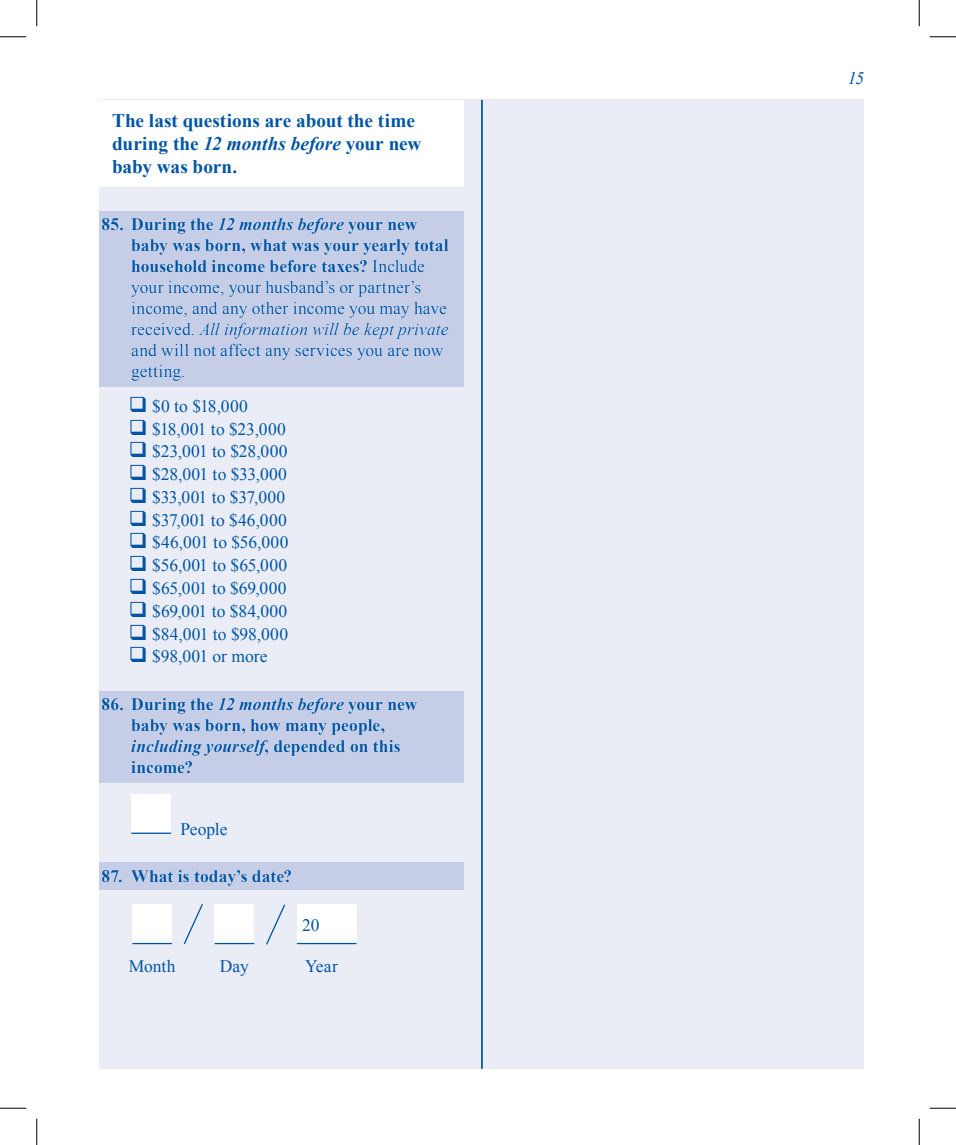
<style>
.page{position:relative;width:956px;height:1145px;background:#fff}
.page>*{position:absolute;margin:0;border:0;box-sizing:border-box;transform-origin:0 0}
.t1{font:700 19.25px/23.1px "Times New Roman";color:#0155a5}
.t2{font:17.5px/22.8px "Times New Roman";letter-spacing:.005em;color:#0155a5}
.t3{font:700 17.5px/21px "Times New Roman";color:#0155a5}
.t4{font:italic 17.5px "Times New Roman";color:#0155a5}
.s1{font-style:italic}
.s2{font-weight:700}
.s3{font-weight:700;font-style:italic}
</style>
<div class="page">
<div style="left:100px;top:100px;width:764px;height:968px;background:#eaedf6"></div>
<hr style="left:481px;top:100px;width:2px;height:968px;background:#0155a5">
<div style="left:100px;top:100px;width:364px;height:86px;background:#fff"></div>
<div style="left:100px;top:211px;width:364px;height:175px;background:#c6cde7"></div>
<div style="left:100px;top:691px;width:364px;height:92px;background:#c6cde7"></div>
<div style="left:131px;top:793px;width:40px;height:40px;background:#fff"></div>
<hr style="left:131px;top:832px;width:40px;height:2px;background:#0155a5">
<div style="left:100px;top:862px;width:364px;height:28px;background:#c6cde7"></div>
<div style="left:132px;top:904px;width:40px;height:39px;background:#fff"></div>
<hr style="left:132px;top:942px;width:40px;height:2px;background:#0155a5">
<div style="left:215px;top:904px;width:39px;height:39px;background:#fff"></div>
<hr style="left:215px;top:942px;width:39px;height:2px;background:#0155a5">
<div style="left:297px;top:904px;width:59px;height:40px;background:#fff"></div>
<hr style="left:297px;top:942px;width:59px;height:2px;background:#0155a5">
<svg style="left:183px;top:904px;width:20px;height:41px"></svg>
<svg style="left:266px;top:904px;width:20px;height:41px"></svg>
<svg style="left:0;top:36px;width:26px;height:1px"></svg>
<svg style="left:929px;top:36px;width:27px;height:1px"></svg>
<svg style="left:0;top:1107px;width:26px;height:1px"></svg>
<svg style="left:929px;top:1107px;width:27px;height:1px"></svg>
<svg style="left:36px;top:0;width:1px;height:26px"></svg>
<svg style="left:36px;top:1118px;width:1px;height:26px"></svg>
<svg style="left:918px;top:0;width:1px;height:26px"></svg>
<svg style="left:918px;top:1118px;width:1px;height:26px"></svg>
<p class="t1" style="left:112px;top:108px;width:311px">The last questions are about the time during the <span class="s1">12 months before</span> your new baby was born.</p>
<p class="t2" style="left:131px;top:213px;width:319px;line-height:21px;text-indent:-30px"><span class="s2">85. During the</span> <span class="s3">12 months before</span> <span class="s2">your new baby was born, what was your yearly total household income before taxes?</span> Include your income, your husband’s or partner’s income, and any other income you may have received. <span class="s1">All information will be kept private </span>and will not affect any services you are now getting.</p>
<p class="t2" style="left:152px;top:394px;width:138px">$0 to $18,000 $18,001 to $23,000 $23,001 to $28,000 $28,001 to $33,000 $33,001 to $37,000 $37,001 to $46,000 $46,001 to $56,000 $56,001 to $65,000 $65,001 to $69,000 $69,001 to $84,000 $84,001 to $98,000 $98,001 or more</p>
<p class="t3" style="left:131px;top:693px;width:287px;text-indent:-30px">86. During the <span class="s1">12 months before</span> your new baby was born, how many people, <span class="s1">including yourself</span>, depended on this income?</p>
<p class="t2" style="left:180px;top:817px;width:49px">People</p>
<p class="t3" style="left:102px;top:864px;width:192px">87. What is today’s date?</p>
<p class="t2" style="left:302px;top:913px;width:19px">20</p>
<p class="t2" style="left:129px;top:954px;width:48px">Month</p>
<p class="t2" style="left:220px;top:954px;width:31px">Day</p>
<p class="t2" style="left:305px;top:954px;width:34px">Year</p>
<p class="t4" style="left:847px;top:66px;width:18px">15</p>
</div>
